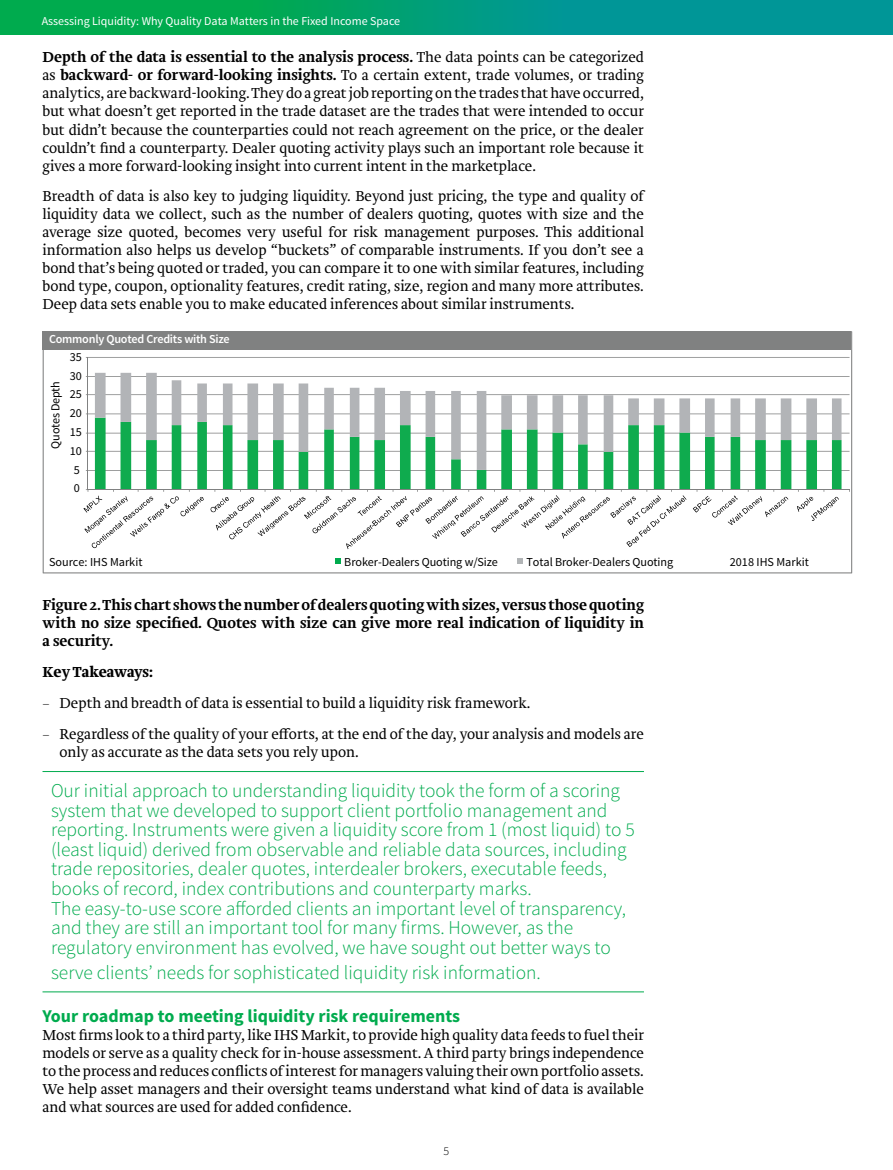
<style>
.page{position:relative;width:893px;height:1170px;background:#fff}
.page>*{position:absolute;margin:0;border:0;box-sizing:border-box;transform-origin:0 0}
.t1{font:300 19.5px/19.5px "Source Sans Pro";color:#00ab4e}
.t2{font:700 18px "Source Sans Pro";color:#00ab4e}
.t3{font:300 15px/18px "Brioni Std";color:#000;text-align:justify}
.t4{font:500 15px/18px "Brioni Std";color:#000;text-align:justify}
.t5{font:12.15px "Source Sans Pro";letter-spacing:-.005em;color:#010101}
.t6{font:600 12.15px "Source Sans Pro";letter-spacing:-.02em;color:#fff}
.t7{font:12px "Source Sans Pro";color:#fff}
.t8{font:300 12px "Source Sans Pro";color:#000}
.s1{font-weight:500}
.s2{font-weight:700}
.s3{font-family:"Source Sans Pro"}
</style>
<div class="page">
<svg style="left:0;top:0;width:893px;height:34px;background:#009f75"></svg>
<hr style="left:43px;top:771px;width:601px;height:1px;background:#00ab4e">
<hr style="left:43px;top:991px;width:601px;height:1px;background:#00ab4e">
<svg style="left:43px;top:331px;width:809px;height:242px"></svg>
<div style="left:43px;top:331px;width:808px;height:18px;background:#808181"></div>
<svg style="left:336px;top:559px;width:5px;height:5px"></svg>
<svg style="left:518px;top:559px;width:5px;height:5px"></svg>
<p class="t7" style="left:42px;top:13px;width:360px">Assessing Liquidity: Why Quality Data Matters in the Fixed Income Space</p>
<p class="t3" style="left:43px;top:49px;width:603px"><span class="s1">Depth of the data is essential to the analysis process.</span> The data points can be categorized as <span class="s1">backward- or forward-looking insights.</span> To a certain extent, trade volumes, or trading analytics, are backward-looking. They do a great job reporting on the trades that have occurred, but what doesn’t get reported in the trade dataset are the trades that were intended to occur but didn’t because the counterparties could not reach agreement on the price, or the dealer couldn’t find a counterparty. Dealer quoting activity plays such an important role because it gives a more forward-looking insight into current intent in the marketplace.</p>
<p class="t3" style="left:43px;top:188px;width:603px">Breadth of data is also key to judging liquidity. Beyond just pricing, the type and quality of liquidity data we collect, such as the number of dealers quoting, quotes with size and the average size quoted, becomes very useful for risk management purposes. This additional information also helps us develop “buckets” of comparable instruments. If you don’t see a bond that’s being quoted or traded, you can compare it to one with similar features, including bond type, coupon, optionality features, credit rating, size, region and many more attributes.<br>Deep data sets enable you to make educated inferences about similar instruments.</p>
<p class="t6" style="left:49px;top:332px;width:182px">Commonly Quoted Credits with Size</p>
<p class="t5" style="left:70px;top:349px;width:14px">35</p>
<p class="t5" style="left:70px;top:368px;width:14px">30</p>
<p class="t5" style="left:48px;top:448px;width:69px;rotate:-90deg">Quotes Depth</p>
<p class="t5" style="left:70px;top:387px;width:14px">25</p>
<p class="t5" style="left:70px;top:405px;width:14px">20</p>
<p class="t5" style="left:70px;top:424px;width:14px">15</p>
<p class="t5" style="left:70px;top:443px;width:14px">10</p>
<p class="t5" style="left:74px;top:462px;width:8px">5</p>
<p class="t5" style="left:74px;top:480px;width:8px">0</p>
<p class="t5" style="left:49px;top:554px;width:95px">Source: IHS Markit</p>
<p class="t5" style="left:730px;top:554px;width:81px">2018 IHS Markit</p>
<p class="t5" style="left:344px;top:554px;width:155px">Broker-Dealers Quoting w/Size</p>
<p class="t5" style="left:527px;top:554px;width:148px">Total Broker-Dealers Quoting</p>
<p class="t4" style="left:43px;top:596px;width:603px">Figure 2. This chart shows the number of dealers quoting with sizes, versus those quoting with no size specified. Quotes with size can give more real indication of liquidity in a security.</p>
<p class="t3" style="left:43px;top:657px;width:603px;line-height:30.8px;text-align:left"><span class="s2">Key Takeaways:<br></span><span class="s3">‒</span> Depth and breadth of data is essential to build a liquidity risk framework.<br><span class="s3">‒</span> Regardless of the quality of your efforts, at the end of the day, your analysis and models are</p>
<p class="t3" style="left:60px;top:743px;width:301px">only as accurate as the data sets you rely upon.</p>
<p class="t1" style="left:51px;top:781px;width:585px">Our initial approach to understanding liquidity took the form of a scoring system that we developed to support client portfolio management and reporting. Instruments were given a liquidity score from 1 (most liquid) to 5 (least liquid) derived from observable and reliable data sources, including trade repositories, dealer quotes, interdealer brokers, executable feeds, books of record, index contributions and counterparty marks.<br>The easy-to-use score afforded clients an important level of transparency, and they are still an important tool for many firms. However, as the regulatory environment has evolved, we have sought out better ways to</p>
<h1 class="t1" style="left:51px;top:962px;width:491px">serve clients’ needs for sophisticated liquidity risk information.</h1>
<p class="t2" style="left:43px;top:1004px;width:419px">Your roadmap to meeting liquidity risk requirements</p>
<p class="t3" style="left:43px;top:1026px;width:603px">Most firms look to a third party, like IHS Markit, to provide high quality data feeds to fuel their models or serve as a quality check for in-house assessment. A third party brings independence to the process and reduces conflicts of interest for managers valuing their own portfolio assets.<br>We help asset managers and their oversight teams understand what kind of data is available and what sources are used for added confidence.</p>
<p class="t8" style="left:444px;top:1143px;width:7px">5</p>
</div>
